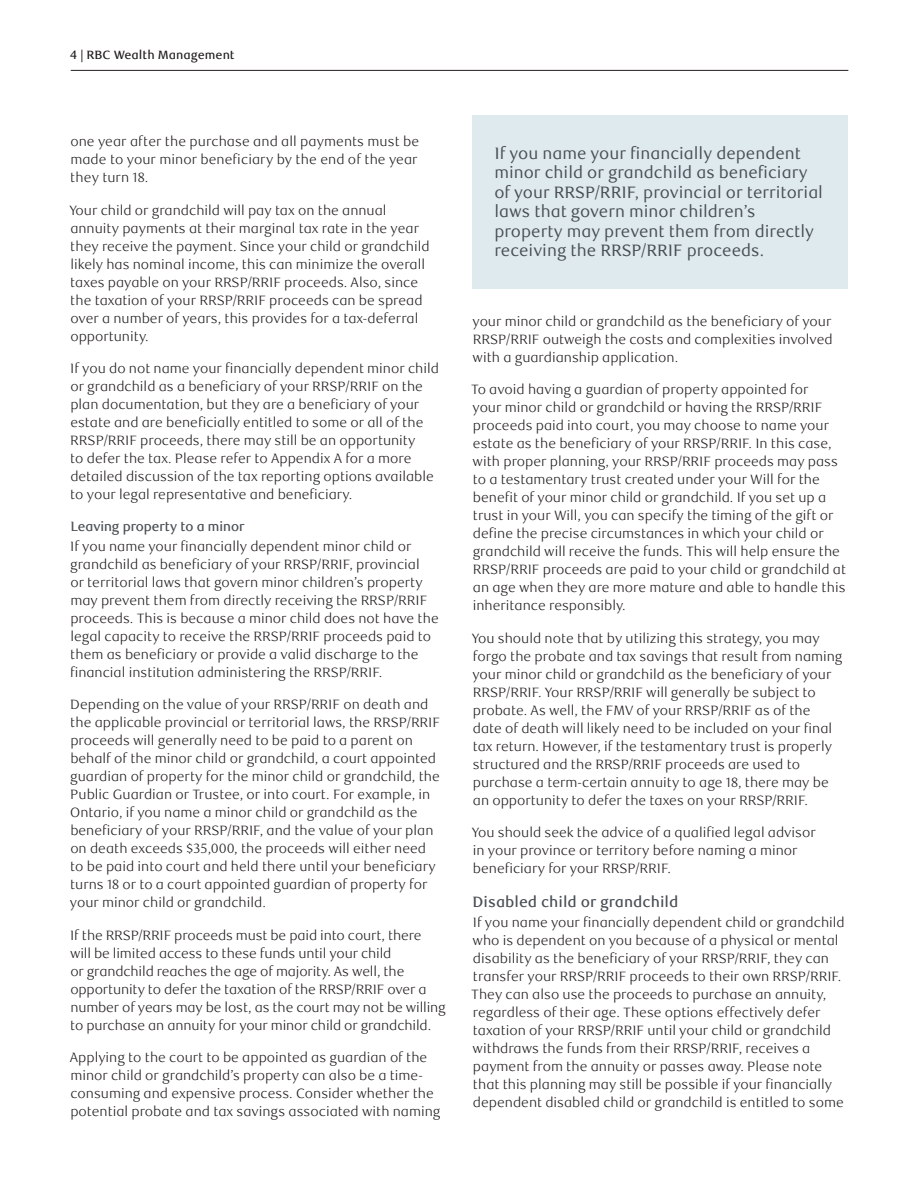
<style>
.page{position:relative;width:918px;height:1188px;background:#fff}
.page>*{position:absolute;margin:0;border:0;box-sizing:border-box;transform-origin:0 0}
.t1{font:16.5px/19.5px "RBC Text";color:#484e54}
._6-Subhead_L1{font:500 15px "RBC Text";color:#484e54}
._5-Body_Copy{font:300 13.5px/18px "RBC Text";color:#231f20}
._7-Subhead_L2{font:500 13.5px "RBC Display";color:#484e54}
.t2{font:500 12px "RBC Text";color:#231f20}
</style>
<div class="page">
<hr style="left:71px;top:70px;width:777px;height:1px;background:#231f20">
<div style="left:473px;top:115px;width:375px;height:173px;background:#dfeaef"></div>
<p class="t2" style="left:70px;top:47px;width:166px">4 | RBC Wealth Management</p>
<p class="_5-Body_Copy" style="left:70px;top:133px;width:350px;text-align:justify">one year after the purchase and all payments must be made to your minor beneficiary by the end of the year they turn 18.</p>
<p class="_5-Body_Copy" style="left:69px;top:201px;width:362px">Your child or grandchild will pay tax on the annual annuity payments at their marginal tax rate in the year they receive the payment. Since your child or grandchild likely has nominal income, this can minimize the overall taxes payable on your RRSP/RRIF proceeds. Also, since the taxation of your RRSP/RRIF proceeds can be spread over a number of years, this provides for a tax-deferral opportunity.</p>
<p class="_5-Body_Copy" style="left:70px;top:359px;width:370px">If you do not name your financially dependent minor child or grandchild as a beneficiary of your RRSP/RRIF on the plan documentation, but they are a beneficiary of your estate and are beneficially entitled to some or all of the RRSP/RRIF proceeds, there may still be an opportunity<br>to defer the tax. Please refer to Appendix A for a more detailed discussion of the tax reporting options available to your legal representative and beneficiary.</p>
<h4 class="_7-Subhead_L2" style="left:71px;top:519px;width:175px">Leaving property to a minor</h4>
<p class="_5-Body_Copy" style="left:70px;top:538px;width:370px">If you name your financially dependent minor child or grandchild as beneficiary of your RRSP/RRIF, provincial<br>or territorial laws that govern minor children’s property may prevent them from directly receiving the RRSP/RRIF proceeds. This is because a minor child does not have the legal capacity to receive the RRSP/RRIF proceeds paid to them as beneficiary or provide a valid discharge to the financial institution administering the RRSP/RRIF.</p>
<p class="_5-Body_Copy" style="left:70px;top:696px;width:372px">Depending on the value of your RRSP/RRIF on death and the applicable provincial or territorial laws, the RRSP/RRIF proceeds will generally need to be paid to a parent on behalf of the minor child or grandchild, a court appointed guardian of property for the minor child or grandchild, the Public Guardian or Trustee, or into court. For example, in Ontario, if you name a minor child or grandchild as the beneficiary of your RRSP/RRIF, and the value of your plan on death exceeds $35,000, the proceeds will either need to be paid into court and held there until your beneficiary turns 18 or to a court appointed guardian of property for your minor child or grandchild.</p>
<p class="_5-Body_Copy" style="left:70px;top:926px;width:377px">If the RRSP/RRIF proceeds must be paid into court, there will be limited access to these funds until your child<br>or grandchild reaches the age of majority. As well, the opportunity to defer the taxation of the RRSP/RRIF over a number of years may be lost, as the court may not be willing to purchase an annuity for your minor child or grandchild.</p>
<p class="_5-Body_Copy" style="left:70px;top:1049px;width:372px">Applying to the court to be appointed as guardian of the minor child or grandchild’s property can also be a time&shy;consuming and expensive process. Consider whether the potential probate and tax savings associated with naming</p>
<p class="t1" style="left:494px;top:144px;width:330px">If you name your financially dependent minor child or grandchild as beneficiary of your RRSP/RRIF, provincial or territorial laws that govern minor children’s property may prevent them from directly receiving the RRSP/RRIF proceeds.</p>
<p class="_5-Body_Copy" style="left:473px;top:313px;width:362px;text-align:justify">your minor child or grandchild as the beneficiary of your RRSP/RRIF outweigh the costs and complexities involved with a guardianship application.</p>
<p class="_5-Body_Copy" style="left:471px;top:381px;width:376px">To avoid having a guardian of property appointed for<br>your minor child or grandchild or having the RRSP/RRIF proceeds paid into court, you may choose to name your estate as the beneficiary of your RRSP/RRIF. In this case, with proper planning, your RRSP/RRIF proceeds may pass to a testamentary trust created under your Will for the benefit of your minor child or grandchild. If you set up a trust in your Will, you can specify the timing of the gift or define the precise circumstances in which your child or grandchild will receive the funds. This will help ensure the RRSP/RRIF proceeds are paid to your child or grandchild at an age when they are more mature and able to handle this inheritance responsibly.</p>
<p class="_5-Body_Copy" style="left:472px;top:629px;width:372px">You should note that by utilizing this strategy, you may forgo the probate and tax savings that result from naming your minor child or grandchild as the beneficiary of your RRSP/RRIF. Your RRSP/RRIF will generally be subject to probate. As well, the FMV of your RRSP/RRIF as of the<br>date of death will likely need to be included on your final tax return. However, if the testamentary trust is properly structured and the RRSP/RRIF proceeds are used to purchase a term-certain annuity to age 18, there may be an opportunity to defer the taxes on your RRSP/RRIF.</p>
<p class="_5-Body_Copy" style="left:472px;top:823px;width:345px">You should seek the advice of a qualified legal advisor in your province or territory before naming a minor beneficiary for your RRSP/RRIF.</p>
<h3 class="_6-Subhead_L1" style="left:473px;top:893px;width:207px">Disabled child or grandchild</h3>
<p class="_5-Body_Copy" style="left:471px;top:914px;width:375px">If you name your financially dependent child or grandchild who is dependent on you because of a physical or mental disability as the beneficiary of your RRSP/RRIF, they can transfer your RRSP/RRIF proceeds to their own RRSP/RRIF.<br>They can also use the proceeds to purchase an annuity, regardless of their age. These options effectively defer taxation of your RRSP/RRIF until your child or grandchild withdraws the funds from their RRSP/RRIF, receives a payment from the annuity or passes away. Please note that this planning may still be possible if your financially dependent disabled child or grandchild is entitled to some</p>
</div>
